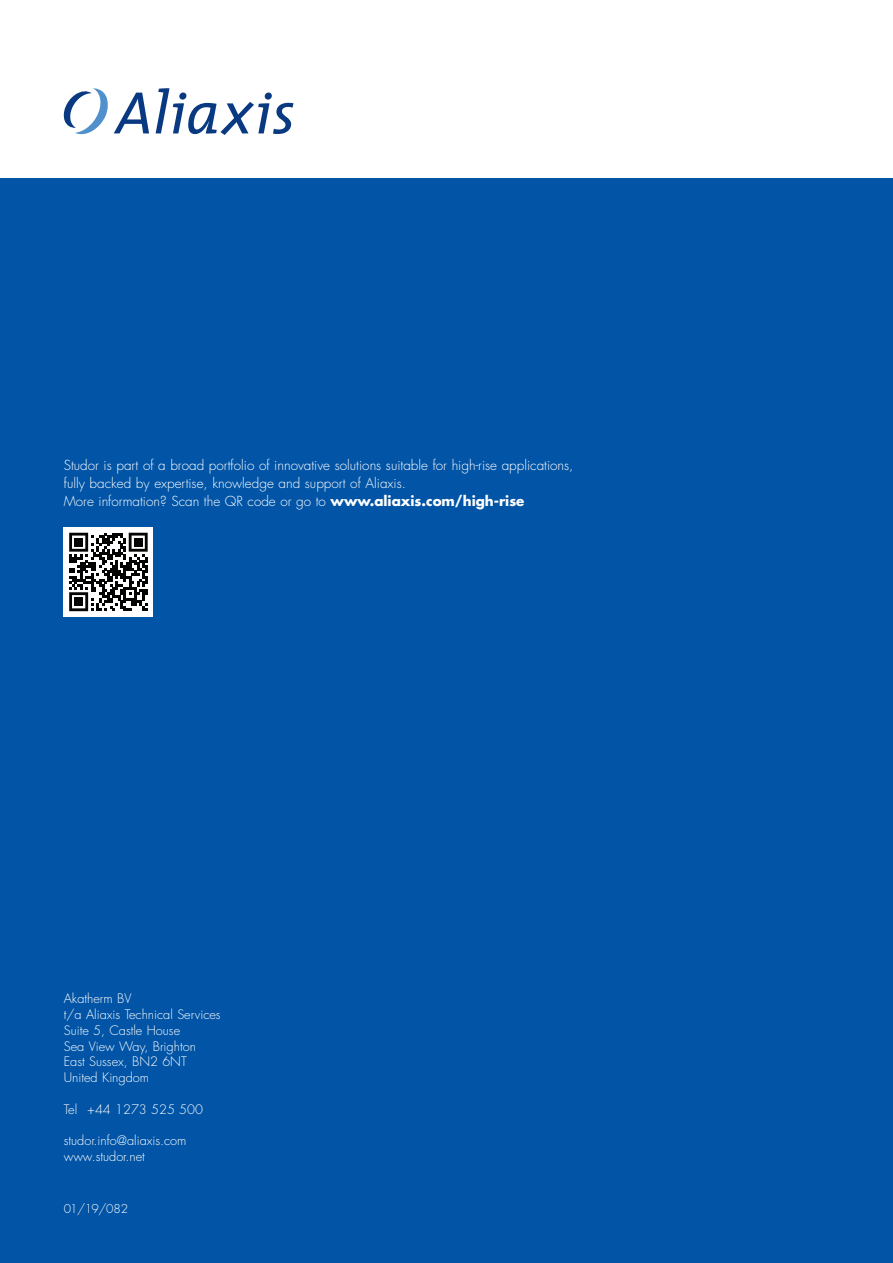
<style>
.page{position:relative;width:893px;height:1263px;background:#fff}
.page>*{position:absolute;margin:0;border:0;box-sizing:border-box;transform-origin:0 0}
.t1{font:300 13.5px/18px "Futura Std";color:#fff}
.t2{font:300 13.5px "Futura TCY";letter-spacing:-.035em;color:#fff}
.t3{font:300 12.75px/15.8px "Futura Std";color:#fff}
.s1{font-weight:700}
</style>
<div class="page">
<div style="left:0;top:179px;width:893px;height:1084px;background:#0154a6"></div>
<div style="left:64px;top:527px;width:89px;height:90px;background:#fff"></div>
<svg style="left:69px;top:533px;width:79px;height:78px"></svg>
<div style="left:75px;top:538px;width:8px;height:8px;background:#040503"></div>
<div style="left:134px;top:538px;width:8px;height:8px;background:#040503"></div>
<div style="left:75px;top:598px;width:8px;height:8px;background:#040503"></div>
<svg style="left:63px;top:88px;width:230px;height:47px"></svg>
<p class="t1" style="left:64px;top:457px;width:511px">Studor is part of a broad portfolio of innovative solutions suitable for high-rise applications, fully backed by expertise, knowledge and support of Aliaxis.<br>More information? Scan the QR code or go to <span class="s1">www.aliaxis.com/high-rise</span></p>
<p class="t3" style="left:64px;top:991px;width:158px">Akatherm BV<br>t/a Aliaxis Technical Services<br>Suite 5, Castle House<br>Sea View Way, Brighton<br>East Sussex, BN2 6NT<br>United Kingdom</p>
<p class="t3" style="left:64px;top:1101px;width:141px">Tel +44 1273 525 500</p>
<p class="t3" style="left:64px;top:1133px;width:124px">studor.info@aliaxis.com www.studor.net</p>
<p class="t2" style="left:64px;top:1201px;width:66px">01/19/082</p>
</div>
